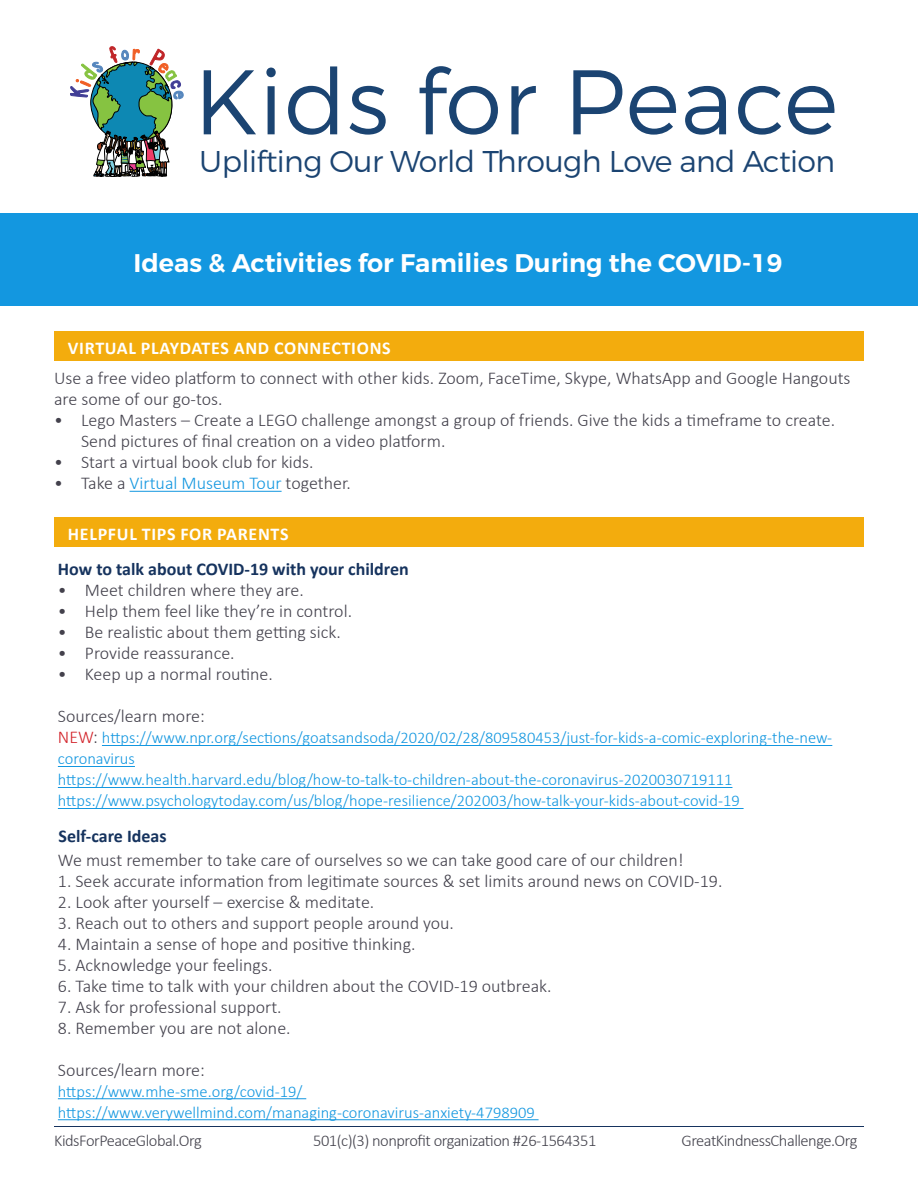
<style>
.page{position:relative;width:918px;height:1188px;background:#fff}
.page>*{position:absolute;margin:0;border:0;box-sizing:border-box;transform-origin:0 0}
.t1{font:300 91.5px "Montserrat";letter-spacing:.01em;color:#1b4472}
.t2{font:300 30px "Montserrat";letter-spacing:-.02em;color:#1b4472}
.t3{font:600 25.5px "Montserrat";color:#fff}
.t4{font:300 18px/21px "Calibri";color:#43414c}
.t5{font:700 18px "Calibri";color:#16335e}
.t6{font:700 18px "Calibri";letter-spacing:.04em;color:#fff}
.t7{font:300 18px "Calibri";color:#1397e0}
.t8{font:300 16.5px/21px "Calibri";color:#1397e0}
.t9{font:300 16.5px "Calibri";letter-spacing:-.03em;color:#43424c}
.s1{color:#43414c}
.s2{font-size:18px;color:#d2232a}
.s3{font-size:18px;color:#43414c}
</style>
<div class="page">
<div style="left:54px;top:332px;width:810px;height:29px;background:#f3ac0d"></div>
<div style="left:0;top:214px;width:918px;height:92px;background:#1397e0"></div>
<hr style="left:130px;top:491px;width:152px;height:1px;background:#1397e0">
<div style="left:54px;top:518px;width:810px;height:29px;background:#f3ac0d"></div>
<hr style="left:102px;top:745px;width:730px;height:1px;background:#1397e0">
<hr style="left:58px;top:766px;width:77px;height:1px;background:#1397e0">
<hr style="left:58px;top:787px;width:674px;height:1px;background:#1397e0">
<hr style="left:58px;top:808px;width:686px;height:1px;background:#1397e0">
<hr style="left:58px;top:1098px;width:248px;height:1px;background:#1397e0">
<hr style="left:58px;top:1119px;width:481px;height:1px;background:#1397e0">
<svg style="left:70px;top:46px;width:113px;height:131px"></svg>
<hr style="left:54px;top:1126px;width:810px;height:1px;background:#16335e">
<h1 class="t1" style="left:194px;top:46px;width:645px">Kids for Peace</h1>
<h2 class="t2" style="left:199px;top:143px;width:637px">Uplifting Our World Through Love and Action</h2>
<h3 class="t3" style="left:134px;top:248px;width:651px">Ideas &amp; Activities for Families During the COVID-19</h3>
<p class="t6" style="left:68px;top:337px;width:324px">VIRTUAL PLAYDATES AND CONNECTIONS</p>
<p class="t4" style="left:54px;top:367px;width:798px">Use a free video platform to connect with other kids. Zoom, FaceTime, Skype, WhatsApp and Google Hangouts are some of our go-tos.</p>
<p class="t4" style="left:81px;top:409px;width:756px;text-indent:-27px">• Lego Masters – Create a LEGO challenge amongst a group of friends. Give the kids a timeframe to create.<br>Send pictures of final creation on a video platform.</p>
<p class="t4" style="left:54px;top:451px;width:261px">• Start a virtual book club for kids.</p>
<p class="t7" style="left:54px;top:472px;width:298px"><span class="s1">• Take a</span> Virtual Museum Tour <span class="s1">together.</span></p>
<p class="t6" style="left:68px;top:523px;width:222px">HELPFUL TIPS FOR PARENTS</p>
<p class="t5" style="left:58px;top:558px;width:352px">How to talk about COVID-19 with your children</p>
<p class="t4" style="left:58px;top:579px;width:247px">• Meet children where they are.</p>
<p class="t4" style="left:58px;top:600px;width:296px">• Help them feel like they’re in control.</p>
<p class="t4" style="left:58px;top:621px;width:285px">• Be realistic about them getting sick.</p>
<p class="t4" style="left:58px;top:642px;width:178px">• Provide reassurance.</p>
<p class="t4" style="left:58px;top:663px;width:216px">• Keep up a normal routine.</p>
<p class="t4" style="left:58px;top:705px;width:149px">Sources/learn more:</p>
<p class="t8" style="left:58px;top:727px;width:776px"><span class="s2">NEW</span><span class="s3">:</span> https://www.npr.org/sections/goatsandsoda/2020/02/28/809580453/just-for-kids-a-comic-exploring-the-new&shy;coronavirus<br>https://www.health.harvard.edu/blog/how-to-talk-to-children-about-the-coronavirus-2020030719111 https://www.psychologytoday.com/us/blog/hope-resilience/202003/how-talk-your-kids-about-covid-19</p>
<p class="t5" style="left:59px;top:825px;width:110px">Self-care Ideas</p>
<p class="t4" style="left:58px;top:848px;width:627px">We must remember to take care of ourselves so we can take good care of our children!</p>
<p class="t4" style="left:58px;top:869px;width:666px">1. Seek accurate information from legitimate sources &amp; set limits around news on COVID-19.</p>
<p class="t4" style="left:58px;top:890px;width:318px">2. Look after yourself – exercise &amp; meditate.</p>
<p class="t4" style="left:58px;top:911px;width:398px">3. Reach out to others and support people around you.</p>
<p class="t4" style="left:58px;top:932px;width:359px">4. Maintain a sense of hope and positive thinking.</p>
<p class="t4" style="left:58px;top:953px;width:216px">5. Acknowledge your feelings.</p>
<p class="t4" style="left:58px;top:974px;width:495px">6. Take time to talk with your children about the COVID-19 outbreak.</p>
<p class="t4" style="left:58px;top:995px;width:225px">7. Ask for professional support.</p>
<p class="t4" style="left:58px;top:1016px;width:234px">8. Remember you are not alone.</p>
<p class="t4" style="left:58px;top:1058px;width:149px">Sources/learn more:</p>
<p class="t8" style="left:58px;top:1080px;width:478px">https://www.mhe-sme.org/covid-19/ https://www.verywellmind.com/managing-coronavirus-anxiety-4798909</p>
<p class="t9" style="left:54px;top:1131px;width:149px">KidsForPeaceGlobal.Org</p>
<p class="t9" style="left:313px;top:1131px;width:285px">501(c)(3) nonprofit organization #26-1564351</p>
<p class="t9" style="left:681px;top:1131px;width:178px">GreatKindnessChallenge.Org</p>
</div>
